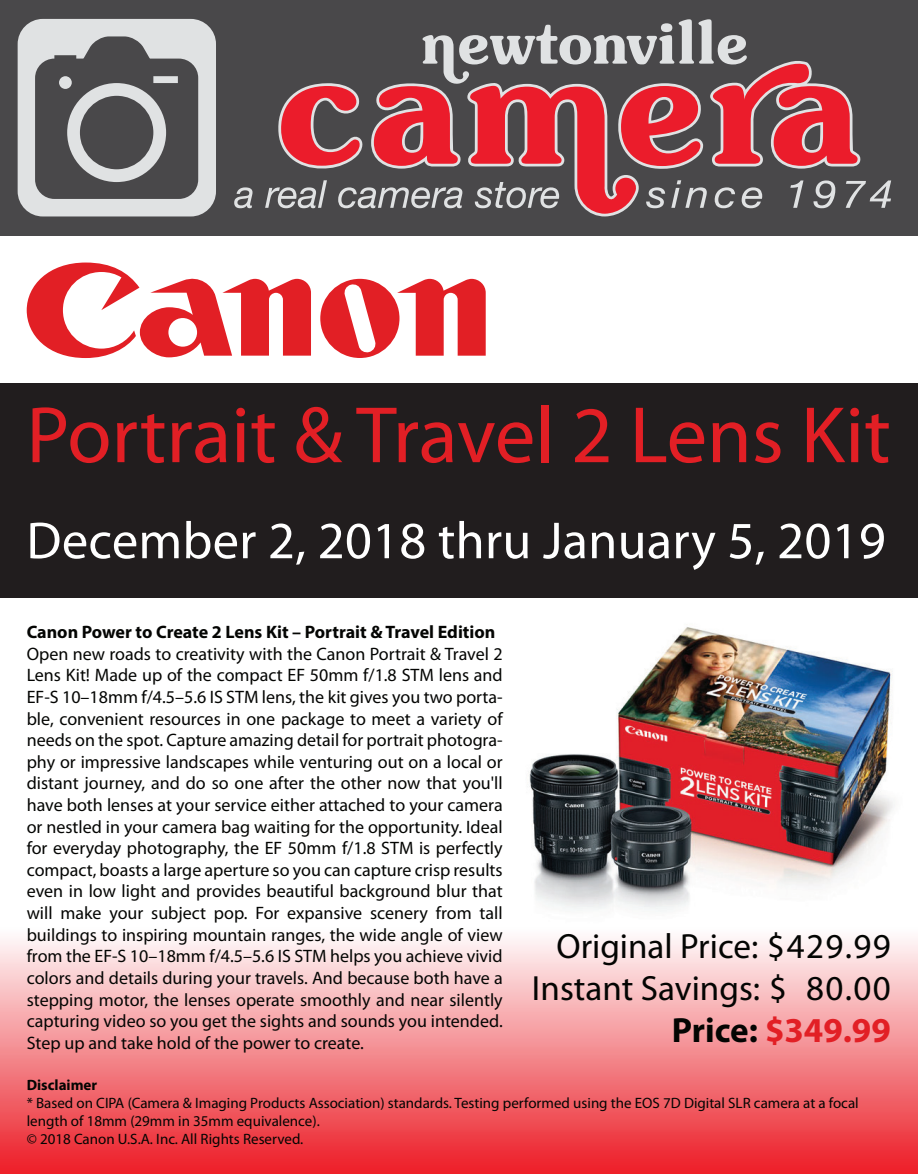
<style>
.page{position:relative;width:918px;height:1174px;background:#fff}
.page>*{position:absolute;margin:0;border:0;box-sizing:border-box;transform-origin:0 0}
.t1{font:80.55px "Myriad Pro";color:#e21f25}
.t2{font:52.5px "Myriad Pro";letter-spacing:.005em;color:#fff}
.t3{font:35.1px/42.2px "Myriad Pro";color:#040503;text-align:right}
.t4{font:18px/21.6px "Myriad Pro";color:#040503;text-align:justify}
.t5{font:700 18px "Myriad Pro";color:#040503}
.t6{font:15px/18px "Myriad Pro";color:#040503}
.t7{font:700 15px "Myriad Pro";color:#040503}
.s1{font-weight:700}
.s2{font-weight:700;color:#e21f25}
</style>
<div class="page">
<div style="left:0;top:924px;width:918px;height:249px;background:linear-gradient(to bottom,#feffff,#ec1d27)"></div>
<svg style="left:27px;top:262px;width:284px;height:96px"></svg>
<svg style="left:320px;top:279px;width:166px;height:79px"></svg>
<div style="left:0;top:383px;width:918px;height:214px;background:#211d1e"></div>
<img style="left:469px;top:627px;width:449px;height:298px">
<div style="left:0;top:0;width:918px;height:236px;background:#49484a"></div>
<div style="left:18px;top:19px;width:198px;height:197px;background:#e0e2e3;border-radius:25px"></div>
<svg style="left:35px;top:36px;width:163px;height:163px"></svg>
<div style="left:80px;top:96px;width:73px;height:73px;background:#49484a;border-radius:50%"></div>
<svg style="left:234px;top:187px;width:19px;height:21px"></svg>
<svg style="left:265px;top:19px;width:626px;height:198px"></svg>
<h1 class="t1" style="left:26px;top:385px;width:866px">Portrait &amp; Travel 2 Lens Kit</h1>
<h2 class="t2" style="left:26px;top:508px;width:861px">December 2, 2018 thru January 5, 2019</h2>
<p class="t5" style="left:27px;top:620px;width:470px">Canon Power to Create 2 Lens Kit – Portrait &amp; Travel Edition</p>
<p class="t4" style="left:27px;top:642px;width:478px">Open new roads to creativity with the Canon Portrait &amp; Travel 2<br>Lens Kit! Made up of the compact EF 50mm f/1.8 STM lens and EF-S 10–18mm f/4.5–5.6 IS STM lens, the kit gives you two porta&shy;ble, convenient resources in one package to meet a variety of needs on the spot. Capture amazing detail for portrait photogra&shy;phy or impressive landscapes while venturing out on a local or distant journey, and do so one after the other now that you'll have both lenses at your service either attached to your camera or nestled in your camera bag waiting for the opportunity. Ideal for everyday photography, the EF 50mm f/1.8 STM is perfectly compact, boasts a large aperture so you can capture crisp results even in low light and provides beautiful background blur that will make your subject pop. For expansive scenery from tall buildings to inspiring mountain ranges, the wide angle of view from the EF-S 10–18mm f/4.5–5.6 IS STM helps you achieve vivid colors and details during your travels. And because both have a stepping motor, the lenses operate smoothly and near silently capturing video so you get the sights and sounds you intended.<br>Step up and take hold of the power to create.</p>
<h3 class="t3" style="left:532px;top:924px;width:360px">Original Price: $429.99<br>Instant Savings: $ 80.00<br><span class="s1">Price:</span> <span class="s2">$349.99</span></h3>
<p class="t7" style="left:27px;top:1075px;width:72px">Disclaimer</p>
<p class="t6" style="left:27px;top:1093px;width:834px">* Based on CIPA (Camera &amp; Imaging Products Association) standards. Testing performed using the EOS 7D Digital SLR camera at a focal length of 18mm (29mm in 35mm equivalence).<br>© 2018 Canon U.S.A. Inc. All Rights Reserved.</p>
</div>
